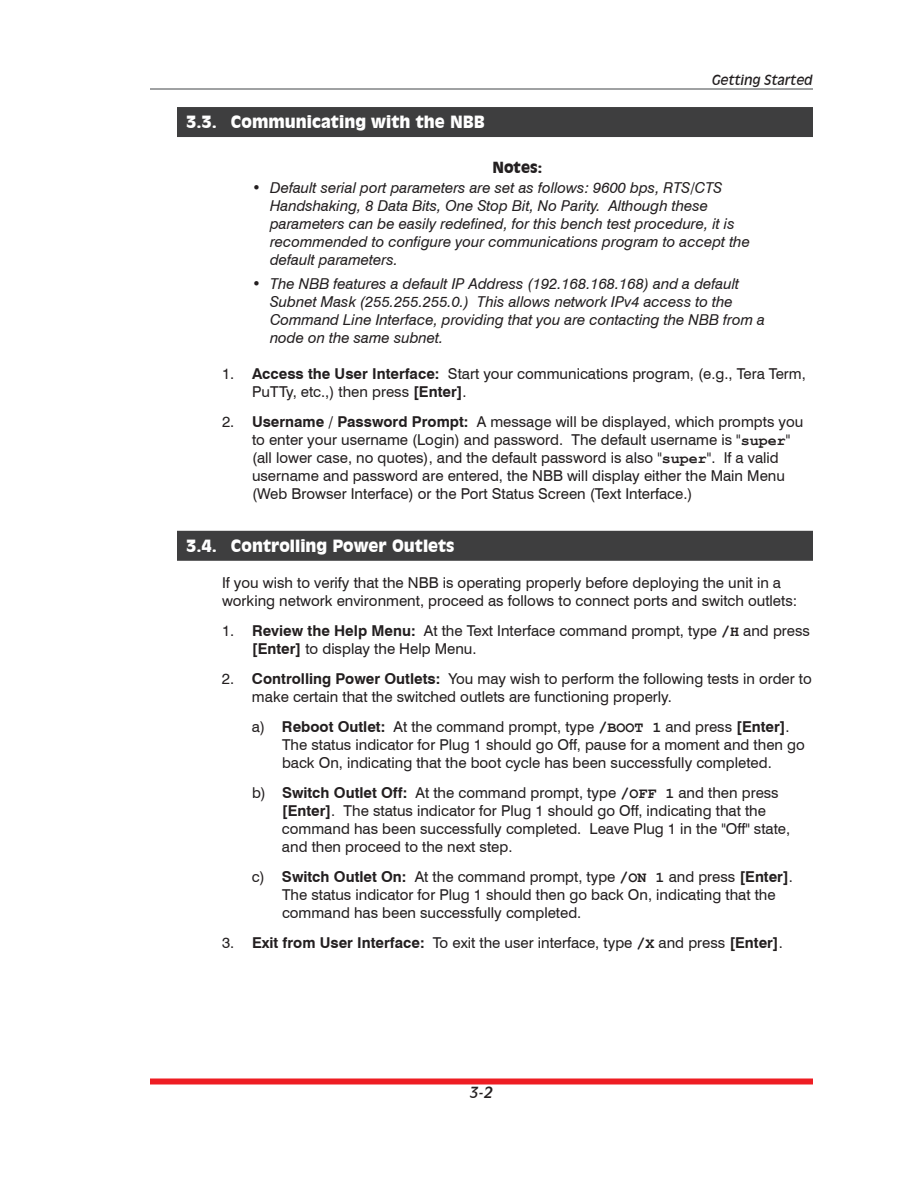
<style>
.page{position:relative;width:918px;height:1188px;background:#fff}
.page>*{position:absolute;margin:0;border:0;box-sizing:border-box;transform-origin:0 0}
.t1{font:900 16.5px "Incised 901 BT";color:#fff}
.t2{font:15px/18px "Swiss 721 BT";color:#231f20}
.t3{font:italic 15px/18px "Swiss 721 BT";color:#231f20}
.t4{font:900 15px "Incised 901 BT";color:#231f20}
.t5{font:italic 15px "Incised 901 BT";color:#231f20}
.t6{font:italic 13.5px "Incised 901 BT";color:#231f20}
.s1{font-weight:700}
.s2{font-family:"Courier New";font-weight:700}
</style>
<div class="page">
<div style="left:150px;top:1078px;width:663px;height:6px;background:#ee1d23"></div>
<hr style="left:150px;top:88px;width:663px;height:2px;background:#818385">
<div style="left:177px;top:107px;width:636px;height:30px;background:#3e3e3f"></div>
<div style="left:177px;top:531px;width:636px;height:30px;background:#3e3e3f"></div>
<p class="t1" style="left:186px;top:112px;width:300px">3.3. Communicating with the NBB</p>
<p class="t6" style="left:712px;top:72px;width:102px">Getting Started</p>
<p class="t4" style="left:492px;top:158px;width:52px">Notes:</p>
<p class="t3" style="left:270px;top:178px;width:481px;text-indent:-18px">• Default serial port parameters are set as follows: 9600 bps, RTS/CTS Handshaking, 8 Data Bits, One Stop Bit, No Parity. Although these parameters can be easily redefined, for this bench test procedure, it is recommended to configure your communications program to accept the default parameters.</p>
<p class="t3" style="left:270px;top:274px;width:497px;text-indent:-18px">• The NBB features a default IP Address (192.168.168.168) and a default Subnet Mask (255.255.255.0.) This allows network IPv4 access to the Command Line Interface, providing that you are contacting the NBB from a node on the same subnet.</p>
<p class="t2" style="left:252px;top:364px;width:555px;text-indent:-30px">1. <span class="s1">Access the User Interface:</span> Start your communications program, (e.g., Tera Term,<br>PuTTy, etc.,) then press <span class="s1">[Enter]</span>.</p>
<p class="t2" style="left:252px;top:412px;width:553px;text-indent:-30px">2. <span class="s1">Username / Password Prompt:</span> A message will be displayed, which prompts you to enter your username (Login) and password. The default username is "<span class="s2">super</span>" (all lower case, no quotes), and the default password is also "<span class="s2">super</span>". If a valid username and password are entered, the NBB will display either the Main Menu (Web Browser Interface) or the Port Status Screen (Text Interface.)</p>
<p class="t1" style="left:186px;top:536px;width:270px">3.4. Controlling Power Outlets</p>
<p class="t2" style="left:222px;top:573px;width:577px">If you wish to verify that the NBB is operating properly before deploying the unit in a working network environment, proceed as follows to connect ports and switch outlets:</p>
<p class="t2" style="left:252px;top:621px;width:559px;text-indent:-30px">1. <span class="s1">Review the Help Menu:</span> At the Text Interface command prompt, type <span class="s2">/H</span> and press <span class="s1">[Enter]</span> to display the Help Menu.</p>
<p class="t2" style="left:252px;top:669px;width:561px;text-indent:-30px">2. <span class="s1">Controlling Power Outlets:</span> You may wish to perform the following tests in order to make certain that the switched outlets are functioning properly.</p>
<p class="t2" style="left:282px;top:717px;width:524px;text-indent:-30px">a) <span class="s1">Reboot Outlet:</span> At the command prompt, type <span class="s2">/BOOT 1</span> and press <span class="s1">[Enter]</span>.<br>The status indicator for Plug 1 should go Off, pause for a moment and then go back On, indicating that the boot cycle has been successfully completed.</p>
<p class="t2" style="left:282px;top:783px;width:510px;text-indent:-30px">b) <span class="s1">Switch Outlet Off:</span> At the command prompt, type <span class="s2">/OFF 1</span> and then press <span class="s1">[Enter]</span>. The status indicator for Plug 1 should go Off, indicating that the command has been successfully completed. Leave Plug 1 in the "Off" state, and then proceed to the next step.</p>
<p class="t2" style="left:282px;top:867px;width:512px;text-indent:-30px">c) <span class="s1">Switch Outlet On:</span> At the command prompt, type <span class="s2">/ON 1</span> and press <span class="s1">[Enter]</span>.<br>The status indicator for Plug 1 should then go back On, indicating that the command has been successfully completed.</p>
<p class="t2" style="left:222px;top:933px;width:562px">3. <span class="s1">Exit from User Interface:</span> To exit the user interface, type <span class="s2">/X</span> and press <span class="s1">[Enter]</span>.</p>
<p class="t5" style="left:470px;top:1084px;width:24px">3-2</p>
</div>
